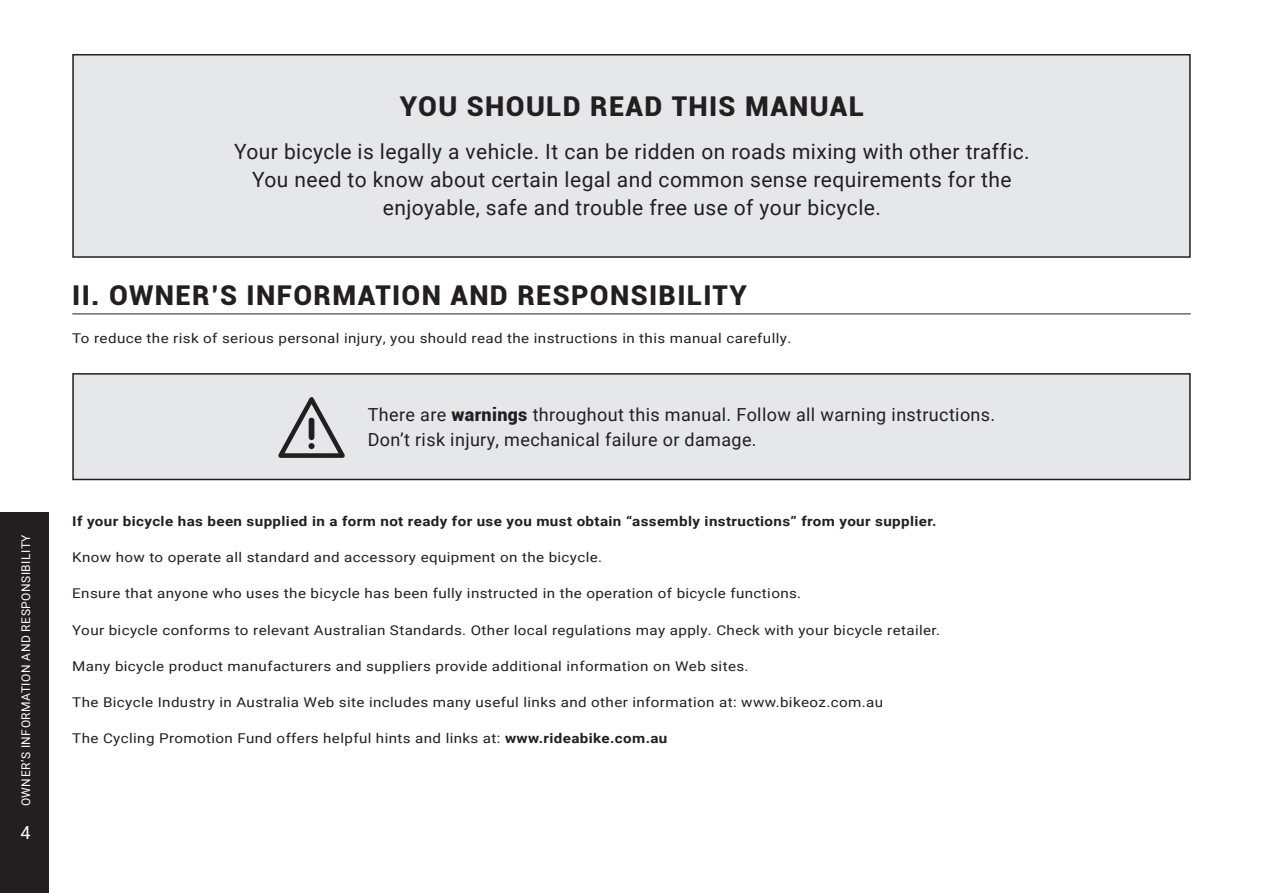
<style>
.page{position:relative;width:1263px;height:893px;background:#fff}
.page>*{position:absolute;margin:0;border:0;box-sizing:border-box;transform-origin:0 0}
.t1{font:900 27.3px "Roboto";letter-spacing:.05em;color:#231f20}
.t2{font:21px/28.2px "Roboto";letter-spacing:.02em;color:#231f20;text-align:center}
.t3{font:18px "Roboto";letter-spacing:.02em;color:#231f20}
.t4{font:18px "Roboto";color:#fff}
.t5{font:13.5px "Roboto";letter-spacing:.025em;color:#231f20;scale:1.12 1}
.t6{font:700 13.5px "Roboto";letter-spacing:.025em;color:#231f20;scale:1.12 1}
.t7{font:12px "Roboto";letter-spacing:.04em;color:#fff}
.s1{font-weight:900}
.s2{font-weight:700}
</style>
<div class="page">
<div style="left:0;top:512px;width:49px;height:381px;background:#231f20"></div>
<div style="left:73px;top:55px;width:1117px;height:202px;background:#e6e7e9"></div>
<div style="left:72px;top:54px;width:1119px;height:204px;border:2px solid #231f20"></div>
<div style="left:73px;top:374px;width:1117px;height:105px;background:#e6e7e9"></div>
<div style="left:72px;top:373px;width:1119px;height:107px;border:2px solid #231f20"></div>
<svg style="left:278px;top:397px;width:67px;height:61px"></svg>
<div style="left:309px;top:418px;width:5px;height:22px;background:#231f20;border-radius:3px"></div>
<div style="left:308px;top:443px;width:7px;height:6px;background:#231f20;border-radius:50%"></div>
<hr style="left:72px;top:314px;width:1119px;height:1px;background:#231f20">
<p class="t7" style="left:17px;top:806px;width:273px;rotate:-90deg">OWNER’S INFORMATION AND RESPONSIBILITY</p>
<h3 class="t4" style="left:20px;top:820px;width:12px">4</h3>
<p class="t1" style="left:400px;top:87px;width:466px">YOU SHOULD READ THIS MANUAL</p>
<p class="t2" style="left:234px;top:136px;width:797px">Your bicycle is legally a vehicle. It can be ridden on roads mixing with other traffic.<br>You need to know about certain legal and common sense requirements for the enjoyable, safe and trouble free use of your bicycle.</p>
<p class="t1" style="left:72px;top:276px;width:676px">II. OWNER’S INFORMATION AND RESPONSIBILITY</p>
<p class="t5" style="left:72px;top:329px;width:643px">To reduce the risk of serious personal injury, you should read the instructions in this manual carefully.</p>
<p class="t3" style="left:368px;top:402px;width:629px">There are <span class="s1">warnings</span> throughout this manual. Follow all warning instructions.</p>
<p class="t3" style="left:368px;top:427px;width:390px">Don’t risk injury, mechanical failure or damage.</p>
<p class="t6" style="left:72px;top:512px;width:773px">If your bicycle has been supplied in a form not ready for use you must obtain “assembly instructions” from your supplier.</p>
<p class="t5" style="left:72px;top:548px;width:475px">Know how to operate all standard and accessory equipment on the bicycle.</p>
<p class="t5" style="left:72px;top:584px;width:652px">Ensure that anyone who uses the bicycle has been fully instructed in the operation of bicycle functions.</p>
<p class="t5" style="left:72px;top:620px;width:776px">Your bicycle conforms to relevant Australian Standards. Other local regulations may apply. Check with your bicycle retailer.</p>
<p class="t5" style="left:72px;top:656px;width:605px">Many bicycle product manufacturers and suppliers provide additional information on Web sites.</p>
<p class="t5" style="left:72px;top:692px;width:725px">The Bicycle Industry in Australia Web site includes many useful links and other information at: www.bikeoz.com.au</p>
<p class="t5" style="left:72px;top:728px;width:533px">The Cycling Promotion Fund offers helpful hints and links at: <span class="s2">www.rideabike.com.au</span></p>
</div>
